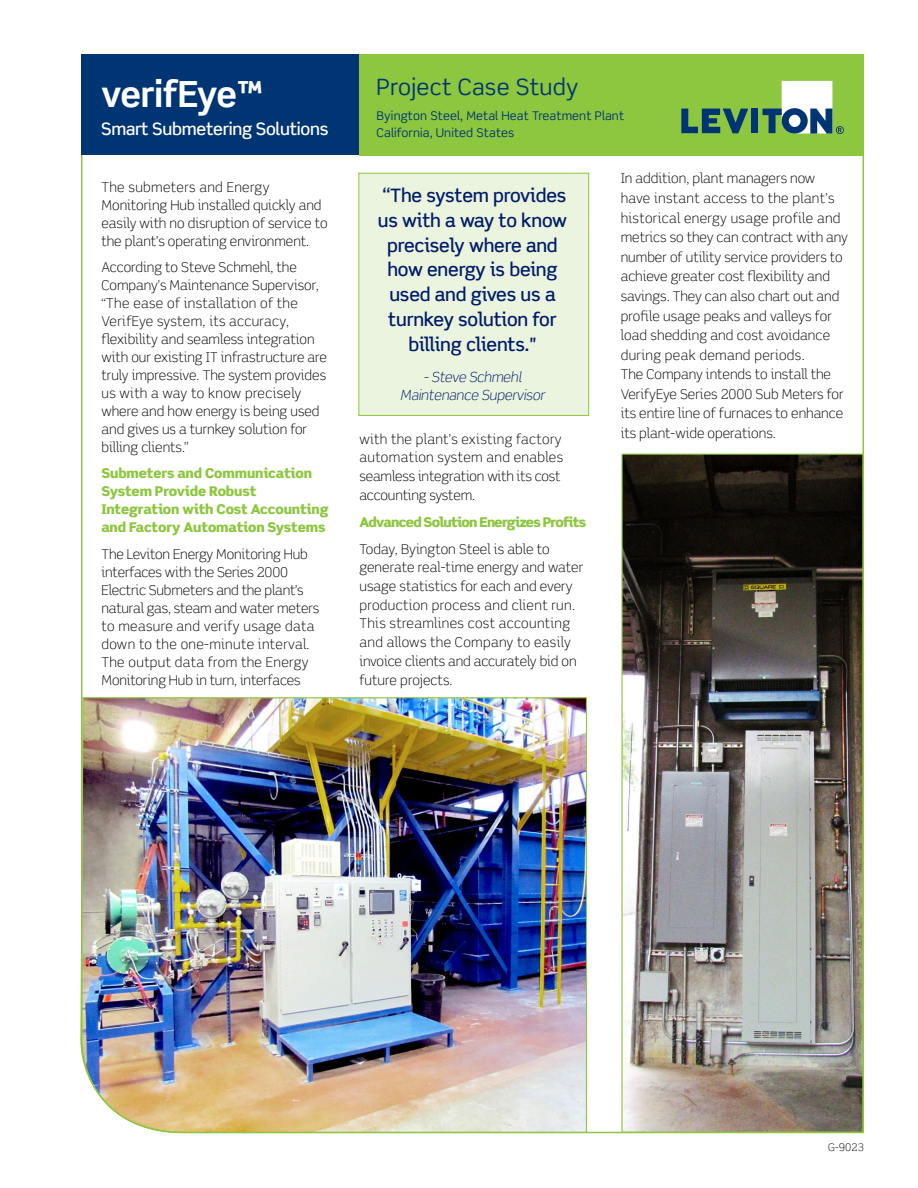
<style>
.page{position:relative;width:918px;height:1188px;background:#fff}
.page>*{position:absolute;margin:0;border:0;box-sizing:border-box;transform-origin:0 0}
.t1{font:700 36px "Scene";letter-spacing:-.015em;color:#fff}
.t2{font:22.5px "Scene";letter-spacing:.01em;color:#003573}
.t3{font:500 18.6px/24.8px "Scene Alt";letter-spacing:-.01em;color:#001c69;text-align:center}
.t4{font:500 17.1px "Scene";letter-spacing:-.015em;color:#fff}
.t5{font:italic 300 13.95px/18.6px "Scene";letter-spacing:-.01em;color:#001c69;text-align:center}
.t6{font:300 13.5px/18px "Scene Alt";color:#000}
.t7{font:900 13.5px/18px "Scene Alt";letter-spacing:-.01em;color:#8dc63f}
.t8{font:900 13.5px "Scene Alt";letter-spacing:-.05em;color:#8dc63f}
.t9{font:12px/16.5px "Scene";letter-spacing:.01em;color:#003573}
.t10{font:300 10.5px "Scene Alt";color:#000}
</style>
<div class="page">
<img style="left:80px;top:155px;width:784px;height:979px">
<div style="left:359px;top:54px;width:505px;height:101px;background:#8dc63f"></div>
<div style="left:81px;top:54px;width:278px;height:101px;background:#003573"></div>
<svg style="left:681px;top:109px;width:67px;height:24px"></svg>
<div style="left:751px;top:109px;width:7px;height:24px;background:#003573"></div>
<svg style="left:762px;top:81px;width:82px;height:53px"></svg>
<div style="left:358px;top:173px;width:231px;height:243px;background:#ebf4de;border:1px solid #8dc63f"></div>
<h1 class="t1" style="left:101px;top:71px;width:164px">verifEye™</h1>
<p class="t4" style="left:101px;top:118px;width:229px">Smart Submetering Solutions</p>
<p class="t6" style="left:102px;top:179px;width:228px">The submeters and Energy Monitoring Hub installed quickly and easily with no disruption of service to the plant’s operating environment.</p>
<p class="t6" style="left:102px;top:259px;width:227px">According to Steve Schmehl, the Company’s Maintenance Supervisor, “The ease of installation of the VerifEye system, its accuracy, flexibility and seamless integration with our existing IT infrastructure are truly impressive. The system provides us with a way to know precisely where and how energy is being used and gives us a turnkey solution for billing clients.”</p>
<p class="t7" style="left:102px;top:464px;width:229px">Submeters and Communication<br>System Provide Robust<br>Integration with Cost Accounting and Factory Automation Systems</p>
<p class="t6" style="left:102px;top:545px;width:219px">The Leviton Energy Monitoring Hub interfaces with the Series 2000<br>Electric Submeters and the plant’s natural gas, steam and water meters to measure and verify usage data down to the one-minute interval.<br>The output data from the Energy Monitoring Hub in turn, interfaces</p>
<h2 class="t2" style="left:377px;top:73px;width:203px">Project Case Study</h2>
<p class="t9" style="left:377px;top:108px;width:249px">Byington Steel, Metal Heat Treatment Plant<br>California, United States</p>
<h3 class="t3" style="left:378px;top:183px;width:191px">“The system provides us with a way to know precisely where and how energy is being used and gives us a turnkey solution for billing clients."</h3>
<p class="t5" style="left:400px;top:367px;width:146px">- Steve Schmehl<br>Maintenance Supervisor</p>
<p class="t6" style="left:359px;top:430px;width:205px;line-height:18.8px">with the plant’s existing factory automation system and enables seamless integration with its cost accounting system.</p>
<p class="t8" style="left:359px;top:513px;width:228px">Advanced Solution Energizes Profits</p>
<p class="t6" style="left:359px;top:539px;width:225px;line-height:18.8px">Today, Byington Steel is able to generate real-time energy and water usage statistics for each and every production process and client run.<br>This streamlines cost accounting and allows the Company to easily invoice clients and accurately bid on future projects.</p>
<p class="t6" style="left:621px;top:169px;width:229px;line-height:19.6px">In addition, plant managers now have instant access to the plant’s historical energy usage profile and metrics so they can contract with any number of utility service providers to achieve greater cost flexibility and savings. They can also chart out and profile usage peaks and valleys for load shedding and cost avoidance during peak demand periods.<br>The Company intends to install the VerifyEye Series 2000 Sub Meters for its entire line of furnaces to enhance its plant-wide operations.</p>
<p class="t10" style="left:828px;top:1141px;width:37px">G-9023</p>
</div>
